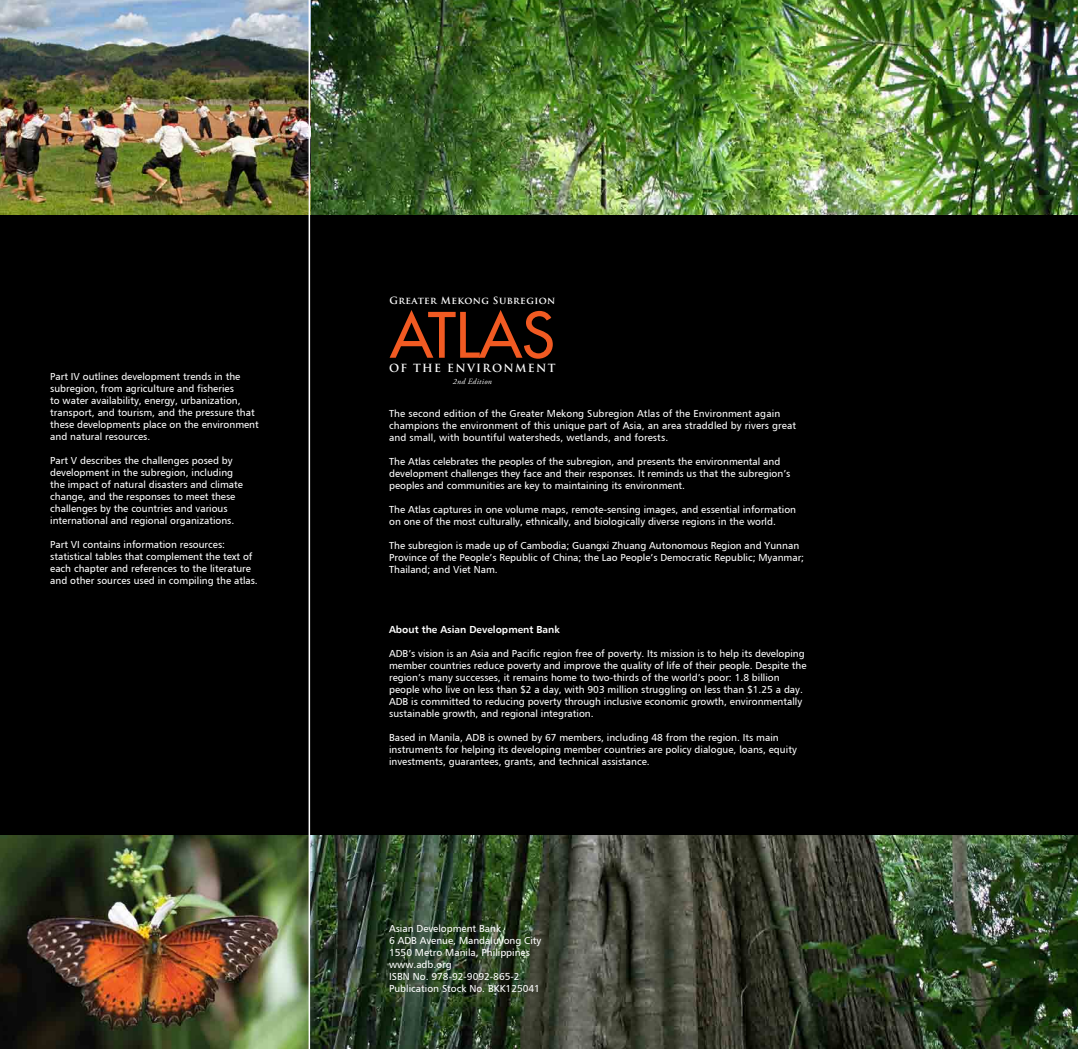
<style>
.page{position:relative;width:1078px;height:1049px;background:#fff}
.page>*{position:absolute;margin:0;border:0;box-sizing:border-box;transform-origin:0 0}
.t1{font:60.8px "Futura";color:#f15a22}
.t2{font:700 10.9px "Trajan Pro";letter-spacing:.12em;color:#fff}
.t3{font:10px/12px "Humanist 777 BT Roman B";color:#fff}
.t4{font:10px "Humanist 777 BT Bold B";color:#fff}
.t5{font:700 9.7px "Trajan Pro";letter-spacing:.04em;color:#fff}
.t6{font:italic 8px "Adobe Garamond Pro";letter-spacing:.04em;color:#fff}
</style>
<div class="page">
<img style="left:0;top:834px;width:308px;height:215px">
<img style="left:310px;top:0;width:767px;height:1049px">
<div style="left:0;top:215px;width:1077px;height:619px;background:#000"></div>
<img style="left:0;top:0;width:308px;height:215px">
<hr style="left:308px;top:0;width:2px;height:1049px;background:#fff">
<p class="t3" style="left:50px;top:371px;width:210px">Part IV outlines development trends in the subregion, from agriculture and fisheries<br>to water availability, energy, urbanization, transport, and tourism, and the pressure that these developments place on the environment and natural resources.</p>
<p class="t3" style="left:50px;top:455px;width:194px">Part V describes the challenges posed by development in the subregion, including the impact of natural disasters and climate change, and the responses to meet these challenges by the countries and various international and regional organizations.</p>
<p class="t3" style="left:50px;top:539px;width:209px">Part VI contains information resources: statistical tables that complement the text of each chapter and references to the literature and other sources used in compiling the atlas.</p>
<p class="t5" style="left:389px;top:294px;width:167px">Greater Mekong Subregion</p>
<h1 class="t1" style="left:390px;top:297px;width:166px">ATLAS</h1>
<p class="t6" style="left:452px;top:377px;width:41px">2nd Edition</p>
<p class="t2" style="left:389px;top:361px;width:168px">OF THE ENVIRONMENT</p>
<p class="t3" style="left:389px;top:407px;width:408px">The second edition of the Greater Mekong Subregion Atlas of the Environment again champions the environment of this unique part of Asia, an area straddled by rivers great and small, with bountiful watersheds, wetlands, and forests.</p>
<p class="t3" style="left:389px;top:455px;width:403px">The Atlas celebrates the peoples of the subregion, and presents the environmental and development challenges they face and their responses. It reminds us that the subregion’s peoples and communities are key to maintaining its environment.</p>
<p class="t3" style="left:389px;top:503px;width:408px">The Atlas captures in one volume maps, remote-sensing images, and essential information on one of the most culturally, ethnically, and biologically diverse regions in the world.</p>
<p class="t3" style="left:389px;top:539px;width:416px">The subregion is made up of Cambodia; Guangxi Zhuang Autonomous Region and Yunnan<br>Province of the People’s Republic of China; the Lao People’s Democratic Republic; Myanmar;<br>Thailand; and Viet Nam.</p>
<p class="t4" style="left:389px;top:623px;width:172px">About the Asian Development Bank</p>
<p class="t3" style="left:389px;top:647px;width:419px">ADB’s vision is an Asia and Pacific region free of poverty. Its mission is to help its developing member countries reduce poverty and improve the quality of life of their people. Despite the region’s many successes, it remains home to two-thirds of the world’s poor: 1.8 billion people who live on less than $2 a day, with 903 million struggling on less than $1.25 a day.<br>ADB is committed to reducing poverty through inclusive economic growth, environmentally sustainable growth, and regional integration.</p>
<p class="t3" style="left:389px;top:731px;width:409px">Based in Manila, ADB is owned by 67 members, including 48 from the region. Its main instruments for helping its developing member countries are policy dialogue, loans, equity investments, guarantees, grants, and technical assistance.</p>
<p class="t3" style="left:389px;top:922px;width:154px">Asian Development Bank<br>6 ADB Avenue, Mandaluyong City<br>1550 Metro Manila, Philippines www.adb.org<br>ISBN No. 978-92-9092-865-2<br>Publication Stock No. BKK125041</p>
</div>
